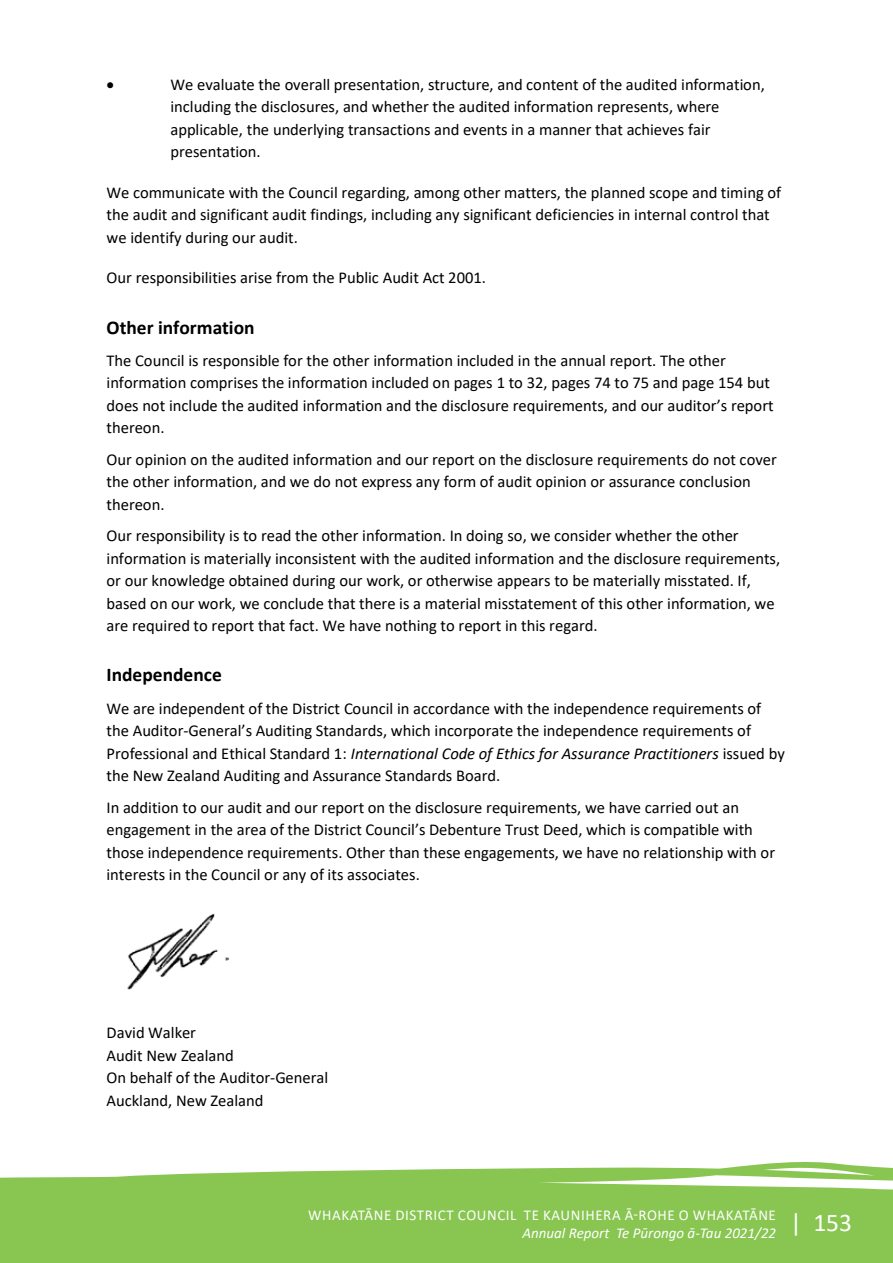
<style>
.page{position:relative;width:893px;height:1263px;background:#fff}
.page>*{position:absolute;margin:0;border:0;box-sizing:border-box;transform-origin:0 0}
.t1{font:700 19.5px "Calibri";color:#000}
.t2{font:16.5px/22.5px "Calibri";color:#000}
.t3{font:16.5px "Symbol";color:#000}
.t4{font:15px/18px "Calibri";letter-spacing:.04em;color:#fff}
.s1{font-style:italic}
</style>
<div class="page">
<svg style="left:0;top:1162px;width:893px;height:101px;fill:#88c651"></svg>
<img style="left:127px;top:913px;width:102px;height:77px">
<p class="t3" style="left:107px;top:73px;width:9px">•</p>
<p class="t2" style="left:170px;top:73px;width:596px">We evaluate the overall presentation, structure, and content of the audited information, including the disclosures, and whether the audited information represents, where applicable, the underlying transactions and events in a manner that achieves fair presentation.</p>
<p class="t2" style="left:107px;top:181px;width:676px">We communicate with the Council regarding, among other matters, the planned scope and timing of the audit and significant audit findings, including any significant deficiencies in internal control that we identify during our audit.</p>
<p class="t2" style="left:107px;top:266px;width:381px">Our responsibilities arise from the Public Audit Act 2001.</p>
<p class="t1" style="left:107px;top:313px;width:150px">Other information</p>
<p class="t2" style="left:107px;top:349px;width:668px">The Council is responsible for the other information included in the annual report. The other information comprises the information included on pages 1 to 32, pages 74 to 75 and page 154 but does not include the audited information and the disclosure requirements, and our auditor’s report thereon.</p>
<p class="t2" style="left:107px;top:448px;width:672px">Our opinion on the audited information and our report on the disclosure requirements do not cover the other information, and we do not express any form of audit opinion or assurance conclusion thereon.</p>
<p class="t2" style="left:106px;top:524px;width:675px">Our responsibility is to read the other information. In doing so, we consider whether the other information is materially inconsistent with the audited information and the disclosure requirements, or our knowledge obtained during our work, or otherwise appears to be materially misstated. If, based on our work, we conclude that there is a material misstatement of this other information, we are required to report that fact. We have nothing to report in this regard.</p>
<p class="t1" style="left:107px;top:661px;width:117px">Independence</p>
<p class="t2" style="left:107px;top:696px;width:680px">We are independent of the District Council in accordance with the independence requirements of the Auditor-General’s Auditing Standards, which incorporate the independence requirements of Professional and Ethical Standard 1: <span class="s1">International Code of Ethics for Assurance Practitioners</span> issued by the New Zealand Auditing and Assurance Standards Board.</p>
<p class="t2" style="left:106px;top:795px;width:670px">In addition to our audit and our report on the disclosure requirements, we have carried out an engagement in the area of the District Council’s Debenture Trust Deed, which is compatible with those independence requirements. Other than these engagements, we have no relationship with or interests in the Council or any of its associates.</p>
<p class="t2" style="left:106px;top:1021px;width:223px">David Walker<br>Audit New Zealand<br>On behalf of the Auditor-General<br>Auckland, New Zealand</p>
<p class="t4" style="left:522px;top:1206px;width:331px;text-indent:-214px">WHAKATĀNE DISTRICT COUNCIL TE KAUNIHERA Ā-ROHE O WHAKATĀNE<br><span class="s1">Annual Report Te Pūrongo ā-Tau 2021/22</span> <sup>|</sup> <sup>153</sup></p>
</div>
